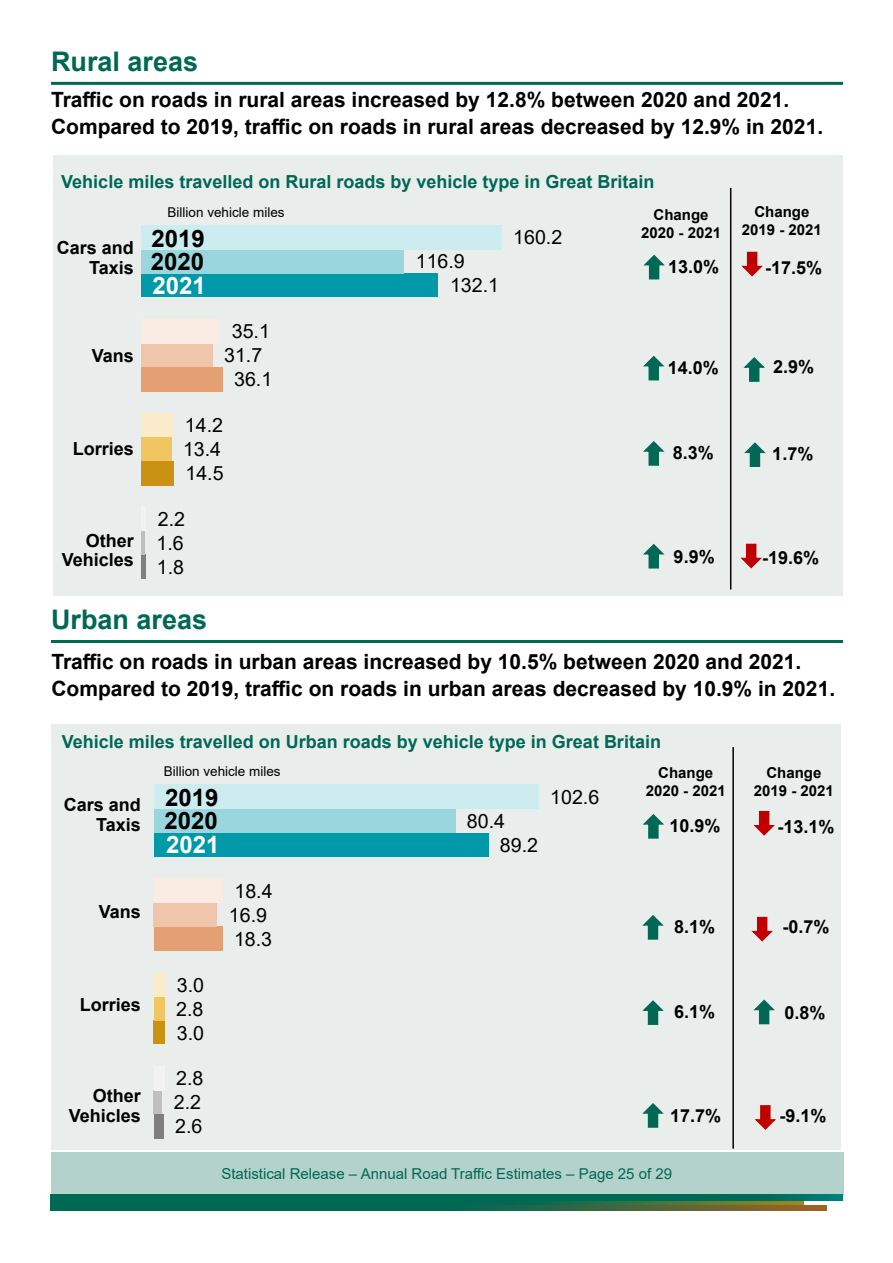
<style>
.page{position:relative;width:893px;height:1263px;background:#fff}
.page>*{position:absolute;margin:0;border:0;box-sizing:border-box;transform-origin:0 0}
.t1{font:700 27px "Arial";color:#006853}
.t2{font:700 24px "Arial";color:#000}
.t3{font:700 24px "Arial";color:#fff}
.t4{font:700 21px/27px "Arial";color:#000}
.t5{font:19.65px "Arial";color:#000}
.t6{font:700 18px/19.5px "Arial";color:#000;text-align:right}
.t7{font:700 18px "Arial";color:#006853}
.t8{font:700 15px/18px "Arial";color:#000;text-align:center}
.t9{font:15px "Arial";color:#006853}
.t10{font:13.5px "Arial";color:#000}
</style>
<div class="page">
<div style="left:51px;top:1152px;width:792px;height:43px;background:#b3d2cb"></div>
<svg style="left:50px;top:1200px;width:753px;height:6px;background:#176b4b"></svg>
<svg style="left:50px;top:1206px;width:777px;height:5px;background:#256647"></svg>
<svg style="left:50px;top:1195px;width:792px;height:5px;background:#006955"></svg>
<hr style="left:51px;top:82px;width:792px;height:3px;background:#006853">
<div style="left:53px;top:155px;width:789px;height:440px;background:#e9eeed"></div>
<hr style="left:141px;top:555px;width:4px;height:24px;background:#7f7f7f">
<div style="left:141px;top:461px;width:32px;height:24px;background:#c99212"></div>
<div style="left:141px;top:367px;width:81px;height:24px;background:#e49f73"></div>
<div style="left:141px;top:273px;width:297px;height:24px;background:#0099a9"></div>
<hr style="left:141px;top:531px;width:4px;height:24px;background:#bfbfbf">
<div style="left:141px;top:437px;width:30px;height:24px;background:#f1c55f"></div>
<div style="left:141px;top:343px;width:71px;height:24px;background:#efc5ab"></div>
<div style="left:141px;top:249px;width:263px;height:24px;background:#99d6dd"></div>
<div style="left:141px;top:507px;width:5px;height:24px;background:#f2f2f2"></div>
<div style="left:141px;top:413px;width:32px;height:24px;background:#faecca"></div>
<div style="left:141px;top:319px;width:79px;height:24px;background:#faece3"></div>
<div style="left:141px;top:225px;width:360px;height:24px;background:#cdecef"></div>
<svg style="left:741px;top:252px;width:22px;height:24px"></svg>
<hr style="left:730px;top:188px;width:1px;height:401px;background:#000">
<svg style="left:643px;top:441px;width:21px;height:24px"></svg>
<svg style="left:643px;top:544px;width:21px;height:24px"></svg>
<svg style="left:643px;top:356px;width:21px;height:24px"></svg>
<svg style="left:643px;top:255px;width:22px;height:24px"></svg>
<svg style="left:740px;top:544px;width:22px;height:24px"></svg>
<svg style="left:743px;top:357px;width:22px;height:25px"></svg>
<svg style="left:744px;top:442px;width:22px;height:25px"></svg>
<hr style="left:51px;top:640px;width:792px;height:3px;background:#006853">
<div style="left:51px;top:724px;width:790px;height:425px;background:#e9eeed"></div>
<div style="left:154px;top:1114px;width:9px;height:24px;background:#7f7f7f"></div>
<div style="left:154px;top:1020px;width:11px;height:24px;background:#c99212"></div>
<div style="left:154px;top:926px;width:68px;height:25px;background:#e49f73"></div>
<div style="left:154px;top:833px;width:334px;height:24px;background:#0099a9"></div>
<div style="left:154px;top:1090px;width:8px;height:24px;background:#bfbfbf"></div>
<div style="left:154px;top:996px;width:11px;height:24px;background:#f1c55f"></div>
<div style="left:154px;top:902px;width:63px;height:24px;background:#efc5ab"></div>
<div style="left:154px;top:809px;width:301px;height:24px;background:#99d6dd"></div>
<div style="left:154px;top:1066px;width:10px;height:24px;background:#f2f2f2"></div>
<div style="left:154px;top:972px;width:11px;height:24px;background:#faecca"></div>
<div style="left:154px;top:878px;width:69px;height:24px;background:#faece3"></div>
<div style="left:154px;top:784px;width:384px;height:25px;background:#cdecef"></div>
<svg style="left:753px;top:811px;width:22px;height:25px"></svg>
<svg style="left:753px;top:999px;width:22px;height:25px"></svg>
<hr style="left:732px;top:747px;width:2px;height:402px;background:#000">
<svg style="left:642px;top:1000px;width:22px;height:25px"></svg>
<svg style="left:642px;top:1103px;width:22px;height:24px"></svg>
<svg style="left:642px;top:915px;width:22px;height:24px"></svg>
<svg style="left:643px;top:814px;width:21px;height:24px"></svg>
<svg style="left:751px;top:917px;width:22px;height:24px"></svg>
<svg style="left:754px;top:1105px;width:22px;height:25px"></svg>
<p class="t1" style="left:51px;top:42px;width:149px">Rural areas</p>
<p class="t4" style="left:51px;top:86px;width:774px">Traffic on roads in rural areas increased by 12.8% between 2020 and 2021.<br>Compared to 2019, traffic on roads in rural areas decreased by 12.9% in 2021.</p>
<p class="t7" style="left:61px;top:169px;width:595px">Vehicle miles travelled on Rural roads by vehicle type in Great Britain</p>
<p class="t10" style="left:168px;top:203px;width:119px">Billion vehicle miles</p>
<p class="t6" style="left:57px;top:238px;width:79px">Cars and<br>Taxis</p>
<p class="t8" style="left:742px;top:203px;width:82px">Change<br>2019 - 2021</p>
<p class="t6" style="left:765px;top:258px;width:59px">-17.5%</p>
<p class="t8" style="left:641px;top:206px;width:82px">Change<br>2020 - 2021</p>
<p class="t2" style="left:151px;top:222px;width:55px">2019</p>
<p class="t5" style="left:513px;top:224px;width:51px">160.2</p>
<p class="t2" style="left:151px;top:245px;width:55px">2020</p>
<p class="t6" style="left:668px;top:257px;width:53px">13.0%</p>
<p class="t5" style="left:416px;top:248px;width:51px">116.9</p>
<p class="t3" style="left:152px;top:269px;width:55px">2021</p>
<p class="t5" style="left:450px;top:272px;width:51px">132.1</p>
<p class="t5" style="left:232px;top:318px;width:40px">35.1</p>
<p class="t6" style="left:92px;top:346px;width:44px">Vans</p>
<p class="t5" style="left:224px;top:342px;width:40px">31.7</p>
<p class="t5" style="left:234px;top:366px;width:40px">36.1</p>
<p class="t6" style="left:668px;top:358px;width:53px">14.0%</p>
<p class="t6" style="left:773px;top:357px;width:43px">2.9%</p>
<p class="t5" style="left:185px;top:411px;width:40px">14.2</p>
<p class="t6" style="left:73px;top:439px;width:63px">Lorries</p>
<p class="t5" style="left:183px;top:436px;width:40px">13.4</p>
<p class="t6" style="left:673px;top:443px;width:43px">8.3%</p>
<p class="t6" style="left:772px;top:444px;width:43px">1.7%</p>
<p class="t5" style="left:186px;top:460px;width:40px">14.5</p>
<p class="t5" style="left:158px;top:505px;width:29px">2.2</p>
<p class="t6" style="left:62px;top:531px;width:74px">Other<br>Vehicles</p>
<p class="t5" style="left:157px;top:529px;width:29px">1.6</p>
<p class="t5" style="left:157px;top:553px;width:29px">1.8</p>
<p class="t6" style="left:674px;top:547px;width:43px">9.9%</p>
<p class="t6" style="left:762px;top:548px;width:59px">-19.6%</p>
<p class="t1" style="left:51px;top:600px;width:158px">Urban areas</p>
<p class="t4" style="left:51px;top:648px;width:785px">Traffic on roads in urban areas increased by 10.5% between 2020 and 2021.<br>Compared to 2019, traffic on roads in urban areas decreased by 10.9% in 2021.</p>
<p class="t7" style="left:62px;top:729px;width:601px">Vehicle miles travelled on Urban roads by vehicle type in Great Britain</p>
<p class="t6" style="left:64px;top:795px;width:79px">Cars and<br>Taxis</p>
<p class="t10" style="left:164px;top:762px;width:119px">Billion vehicle miles</p>
<p class="t2" style="left:165px;top:781px;width:55px">2019</p>
<p class="t5" style="left:550px;top:783px;width:51px">102.6</p>
<p class="t8" style="left:646px;top:764px;width:82px">Change<br>2020 - 2021</p>
<p class="t2" style="left:164px;top:804px;width:55px">2020</p>
<p class="t6" style="left:670px;top:816px;width:53px">10.9%</p>
<p class="t5" style="left:467px;top:807px;width:40px">80.4</p>
<p class="t8" style="left:754px;top:764px;width:82px">Change<br>2019 - 2021</p>
<p class="t6" style="left:777px;top:817px;width:59px">-13.1%</p>
<p class="t3" style="left:166px;top:828px;width:55px">2021</p>
<p class="t5" style="left:500px;top:831px;width:40px">89.2</p>
<p class="t5" style="left:235px;top:877px;width:40px">18.4</p>
<p class="t6" style="left:99px;top:902px;width:44px">Vans</p>
<p class="t5" style="left:229px;top:901px;width:40px">16.9</p>
<p class="t5" style="left:234px;top:925px;width:40px">18.3</p>
<p class="t6" style="left:674px;top:917px;width:43px">8.1%</p>
<p class="t6" style="left:782px;top:917px;width:49px">-0.7%</p>
<p class="t5" style="left:177px;top:971px;width:29px">3.0</p>
<p class="t6" style="left:80px;top:995px;width:63px">Lorries</p>
<p class="t5" style="left:176px;top:995px;width:29px">2.8</p>
<p class="t6" style="left:674px;top:1002px;width:43px">6.1%</p>
<p class="t6" style="left:784px;top:1003px;width:43px">0.8%</p>
<p class="t5" style="left:177px;top:1019px;width:29px">3.0</p>
<p class="t5" style="left:176px;top:1065px;width:29px">2.8</p>
<p class="t6" style="left:69px;top:1086px;width:74px">Other<br>Vehicles</p>
<p class="t5" style="left:174px;top:1089px;width:29px">2.2</p>
<p class="t5" style="left:175px;top:1113px;width:29px">2.6</p>
<p class="t6" style="left:670px;top:1106px;width:53px">17.7%</p>
<p class="t6" style="left:779px;top:1106px;width:49px">-9.1%</p>
<p class="t9" style="left:221px;top:1163px;width:452px">Statistical Release – Annual Road Traffic Estimates – Page 25 of 29</p>
</div>
